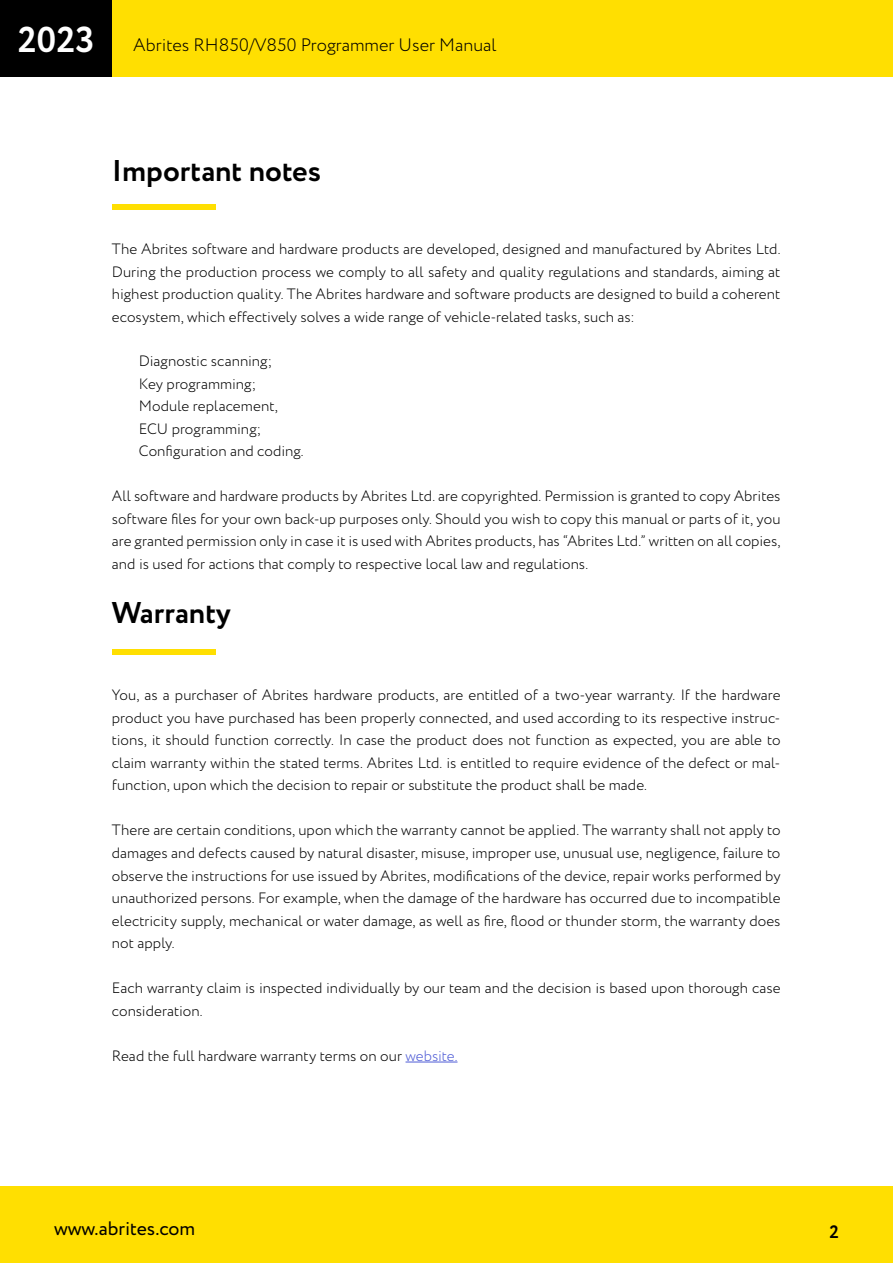
<style>
.page{position:relative;width:893px;height:1263px;background:#fff}
.page>*{position:absolute;margin:0;border:0;box-sizing:border-box;transform-origin:0 0}
.t1{font:700 30px "Circe";color:#000}
.t2{font:19.5px "Circe";color:#000}
.t3{font:300 18px "Circe";color:#000}
.t4{font:700 18px "Circe";color:#000}
.t5{font:300 15px/22.5px "Circe";letter-spacing:.005em;color:#000;text-align:justify}
.s1{font-weight:700;font-size:36px;color:#fff}
.s2{color:#4f5cd6}
</style>
<div class="page">
<div style="left:0;top:1186px;width:893px;height:77px;background:#ffdf01"></div>
<div style="left:0;top:0;width:893px;height:77px;background:#ffdf01"></div>
<div style="left:0;top:0;width:112px;height:77px;background:#000"></div>
<div style="left:112px;top:204px;width:104px;height:5px;background:#ffdf01"></div>
<div style="left:112px;top:649px;width:104px;height:5px;background:#ffdf01"></div>
<hr style="left:405px;top:1062px;width:52px;height:1px;background:#4f5cd6">
<p class="t3" style="left:18px;top:33px;width:480px"><span class="s1">2023</span> Abrites RH850/V850 Programmer User Manual</p>
<h1 class="t1" style="left:112px;top:150px;width:211px">Important notes</h1>
<p class="t5" style="left:112px;top:238px;width:670px">The Abrites software and hardware products are developed, designed and manufactured by Abrites Ltd.<br>During the production process we comply to all safety and quality regulations and standards, aiming at highest production quality. The Abrites hardware and software products are designed to build a coherent ecosystem, which effectively solves a wide range of vehicle-related tasks, such as:</p>
<p class="t5" style="left:139px;top:350px;width:166px;text-align:left">Diagnostic scanning;<br>Key programming;<br>Module replacement,<br>ECU programming;<br>Configuration and coding.</p>
<p class="t5" style="left:112px;top:485px;width:670px">All software and hardware products by Abrites Ltd. are copyrighted. Permission is granted to copy Abrites software files for your own back-up purposes only. Should you wish to copy this manual or parts of it, you are granted permission only in case it is used with Abrites products, has “Abrites Ltd.” written on all copies, and is used for actions that comply to respective local law and regulations.</p>
<h1 class="t1" style="left:112px;top:593px;width:121px">Warranty</h1>
<p class="t5" style="left:112px;top:684px;width:670px">You, as a purchaser of Abrites hardware products, are entitled of a two-year warranty. If the hardware product you have purchased has been properly connected, and used according to its respective instruc&shy;tions, it should function correctly. In case the product does not function as expected, you are able to claim warranty within the stated terms. Abrites Ltd. is entitled to require evidence of the defect or mal&shy;function, upon which the decision to repair or substitute the product shall be made.</p>
<p class="t5" style="left:112px;top:819px;width:670px">There are certain conditions, upon which the warranty cannot be applied. The warranty shall not apply to damages and defects caused by natural disaster, misuse, improper use, unusual use, negligence, failure to observe the instructions for use issued by Abrites, modifications of the device, repair works performed by unauthorized persons. For example, when the damage of the hardware has occurred due to incompatible electricity supply, mechanical or water damage, as well as fire, flood or thunder storm, the warranty does not apply.</p>
<p class="t5" style="left:112px;top:977px;width:670px">Each warranty claim is inspected individually by our team and the decision is based upon thorough case consideration.</p>
<p class="t5" style="left:112px;top:1044px;width:347px">Read the full hardware warranty terms on our <span class="s2">website.</span></p>
<h2 class="t2" style="left:54px;top:1215px;width:143px">www.abrites.com</h2>
<p class="t4" style="left:829px;top:1220px;width:11px">2</p>
</div>
